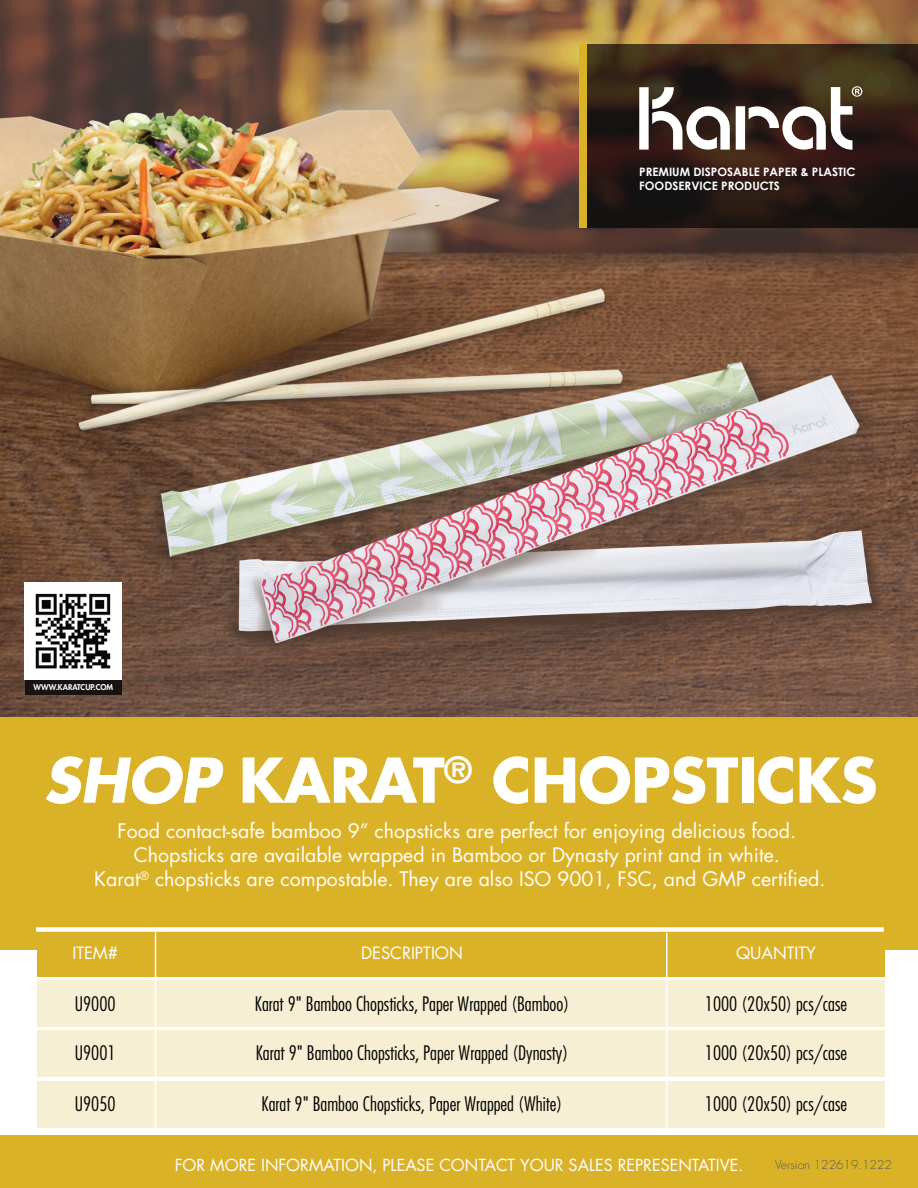
<style>
.page{position:relative;width:918px;height:1188px;background:#fff}
.page>*{position:absolute;margin:0;border:0;box-sizing:border-box;transform-origin:0 0}
.t1{font:700 60px "Futura Std";letter-spacing:-.01em;color:#fff}
.t2{font:300 condensed 19.5px "Futura Std";color:#010101}
.t3{font:19.5px/24px "Futura Std";color:#fff;text-align:center}
.t4{font:16.5px "Futura Std";color:#fff}
.t5{font:16.2px "Futura Std";color:#fff}
.t6{font:300 12px "Futura Std";color:#58595b}
.t7{font:700 11.7px/14px "Century Gothic";color:#fff}
.t8{font:800 7.8px "Futura Std";color:#fff}
.s1{font-style:italic}
</style>
<div class="page">
<img style="left:0;top:0;width:918px;height:718px">
<div style="left:0;top:1135px;width:918px;height:53px;background:#dab228"></div>
<div style="left:37px;top:931px;width:848px;height:45px;background:#dab228"></div>
<div style="left:37px;top:980px;width:848px;height:47px;background:#f7efd4"></div>
<div style="left:37px;top:1031px;width:848px;height:46px;background:#f7efd4"></div>
<div style="left:0;top:718px;width:918px;height:232px;background:#dab228"></div>
<div style="left:36px;top:927px;width:848px;height:5px;background:#fff"></div>
<div style="left:37px;top:1082px;width:848px;height:46px;background:#f7efd4"></div>
<svg style="left:587px;top:44px;width:331px;height:184px;background:#2b1d15"></svg>
<div style="left:580px;top:44px;width:7px;height:184px;background:#dab228"></div>
<svg style="left:639px;top:87px;width:91px;height:63px"></svg>
<svg style="left:736px;top:86px;width:126px;height:64px"></svg>
<hr style="left:155px;top:932px;width:1px;height:199px;background:#fff">
<hr style="left:666px;top:933px;width:2px;height:200px;background:#fff">
<div style="left:25px;top:680px;width:97px;height:15px;background:#181310"></div>
<img style="left:25px;top:583px;width:97px;height:96px">
<p class="t8" style="left:33px;top:682px;width:81px">WWW.KARATCUP.COM</p>
<p class="t7" style="left:639px;top:165px;width:218px">PREMIUM DISPOSABLE PAPER &amp; PLASTIC<br>FOODSERVICE PRODUCTS</p>
<h1 class="t1" style="left:43px;top:740px;width:836px"><span class="s1">SHOP</span> KARAT<sup>®</sup> CHOPSTICKS</h1>
<p class="t3" style="left:94px;top:819px;width:733px">Food contact-safe bamboo 9” chopsticks are perfect for enjoying delicious food.<br>Chopsticks are available wrapped in Bamboo or Dynasty print and in white.<br>Karat<sup>®</sup> chopsticks are compostable. They are also ISO 9001, FSC, and GMP certified.</p>
<p class="t4" style="left:72px;top:943px;width:47px">ITEM#</p>
<p class="t4" style="left:361px;top:943px;width:103px">DESCRIPTION</p>
<p class="t2" style="left:75px;top:992px;width:42px">U9000</p>
<p class="t2" style="left:75px;top:1042px;width:42px">U9001</p>
<p class="t2" style="left:255px;top:992px;width:316px">Karat 9" Bamboo Chopsticks, Paper Wrapped (Bamboo)</p>
<p class="t2" style="left:256px;top:1042px;width:314px">Karat 9" Bamboo Chopsticks, Paper Wrapped (Dynasty)</p>
<p class="t4" style="left:736px;top:943px;width:82px">QUANTITY</p>
<p class="t2" style="left:705px;top:992px;width:144px">1000 (20x50) pcs/case</p>
<p class="t2" style="left:705px;top:1042px;width:144px">1000 (20x50) pcs/case</p>
<p class="t2" style="left:75px;top:1093px;width:42px">U9050</p>
<p class="t2" style="left:262px;top:1093px;width:302px">Karat 9" Bamboo Chopsticks, Paper Wrapped (White)</p>
<p class="t2" style="left:705px;top:1093px;width:144px">1000 (20x50) pcs/case</p>
<p class="t5" style="left:175px;top:1154px;width:570px">FOR MORE INFORMATION, PLEASE CONTACT YOUR SALES REPRESENTATIVE.</p>
<p class="t6" style="left:775px;top:1158px;width:118px">Version 122619.1222</p>
</div>
